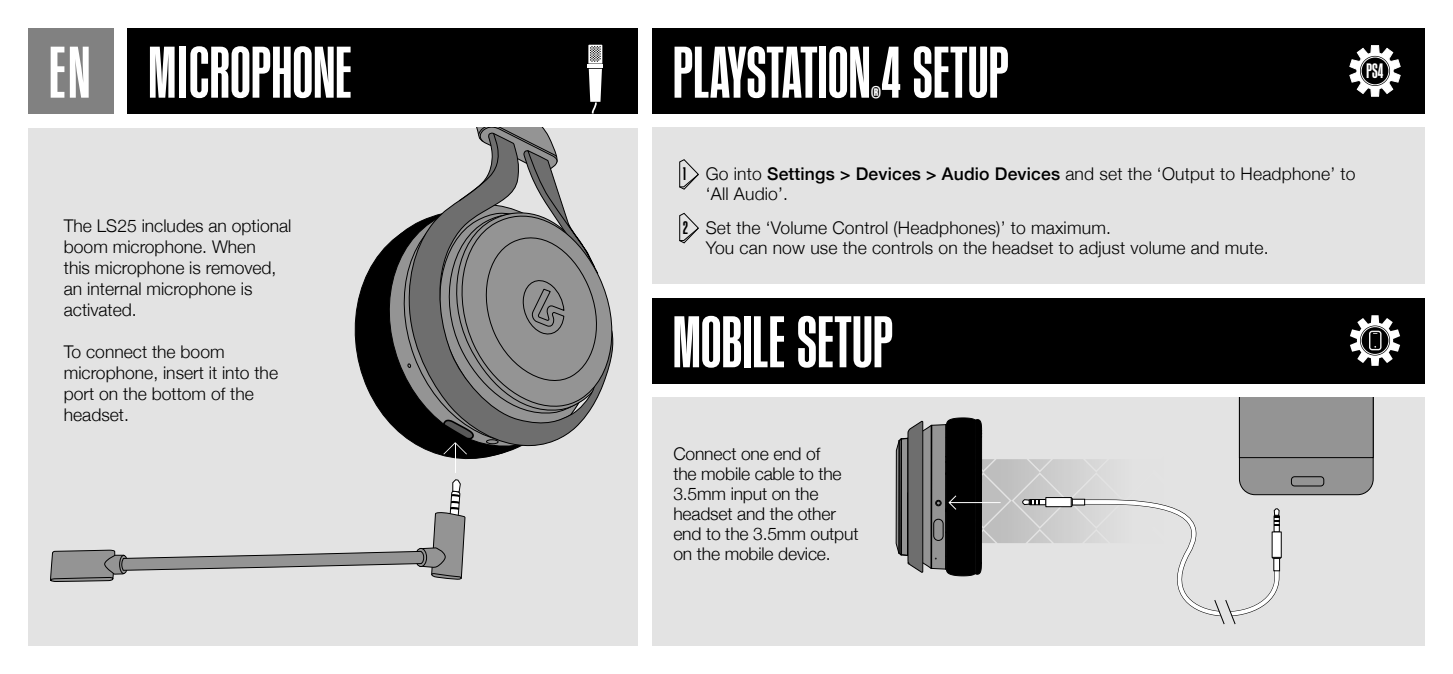
<style>
.page{position:relative;width:1453px;height:674px;background:#fff}
.page>*{position:absolute;margin:0;border:0;box-sizing:border-box;transform-origin:0 0}
.t1{font:500 70px "Kommissar X Cond";letter-spacing:.015em;color:#fff}
.t2{font:500 20px "Kommissar X Cond";color:#fff}
.t3{font:300 17.5px/21px "Helvetica Neue";color:#000}
.s1{font-family:"Kommissar X Cond";font-weight:500}
.s2{font-weight:500}
</style>
<div class="page">
<div style="left:28px;top:128px;width:610px;height:517px;background:#e3e3e3"></div>
<div style="left:652px;top:128px;width:772px;height:155px;background:#e3e3e3"></div>
<div style="left:652px;top:397px;width:772px;height:248px;background:#e3e3e3"></div>
<div style="left:128px;top:28px;width:510px;height:85px;background:#000"></div>
<div style="left:652px;top:28px;width:772px;height:85px;background:#000"></div>
<div style="left:652px;top:298px;width:772px;height:85px;background:#000"></div>
<div style="left:28px;top:28px;width:85px;height:85px;background:#818181"></div>
<svg style="left:354px;top:259px;width:102px;height:214px"></svg>
<svg style="left:375px;top:242px;width:122px;height:218px"></svg>
<svg style="left:390px;top:228px;width:111px;height:227px"></svg>
<svg style="left:407px;top:214px;width:30px;height:232px;background:#5c5c5c"></svg>
<svg style="left:407px;top:363px;width:4px;height:4px"></svg>
<svg style="left:437px;top:128px;width:177px;height:326px"></svg>
<hr style="left:455px;top:442px;width:1px;height:30px;background:#fff">
<svg style="left:50px;top:479px;width:415px;height:102px"></svg>
<hr style="left:587px;top:65px;width:16px;height:3px;background:#fff">
<svg style="left:588px;top:45px;width:14px;height:68px"></svg>
<svg style="left:1349px;top:45px;width:52px;height:52px"></svg>
<svg style="left:1360px;top:56px;width:30px;height:30px"></svg>
<div style="left:1361px;top:57px;width:28px;height:28px;border:1px solid #fff;border-radius:50%"></div>
<svg style="left:679px;top:212px;width:20px;height:31px"></svg>
<svg style="left:679px;top:159px;width:20px;height:31px"></svg>
<svg style="left:1350px;top:315px;width:50px;height:50px"></svg>
<svg style="left:896px;top:397px;width:477px;height:228px"></svg>
<h1 class="t1" style="left:50px;top:27px;width:303px">EN MICROPHONE</h1>
<h1 class="t1" style="left:673px;top:27px;width:337px">PLAYSTATION<sub>®</sub>4 SETUP</h1>
<p class="t2" style="left:1366px;top:58px;width:18px">PS4</p>
<p class="t3" style="left:64px;top:213px;width:229px">The LS25 includes an optional boom microphone. When<br>this microphone is removed, an internal microphone is activated.</p>
<p class="t3" style="left:64px;top:339px;width:216px">To connect the boom microphone, insert it into the port on the bottom of the headset.</p>
<p class="t3" style="left:706px;top:163px;width:651px;line-height:19.5px;text-indent:-23px"><span class="s1">1</span> Go into <span class="s2">Settings &gt; Devices &gt; Audio Devices</span> and set the ‘Output to Headphone’ to ‘All Audio’.</p>
<p class="t3" style="left:706px;top:216px;width:564px;line-height:20px;text-indent:-23px"><span class="s1">2</span> Set the ‘Volume Control (Headphones)’ to maximum.<br>You can now use the controls on the headset to adjust volume and mute.</p>
<h1 class="t1" style="left:673px;top:296px;width:221px">MOBILE SETUP</h1>
<p class="t3" style="left:673px;top:442px;width:187px;line-height:20px">Connect one end of<br>the mobile cable to the<br>3.5mm input on the headset and the other end to the 3.5mm output on the mobile device.</p>
</div>
